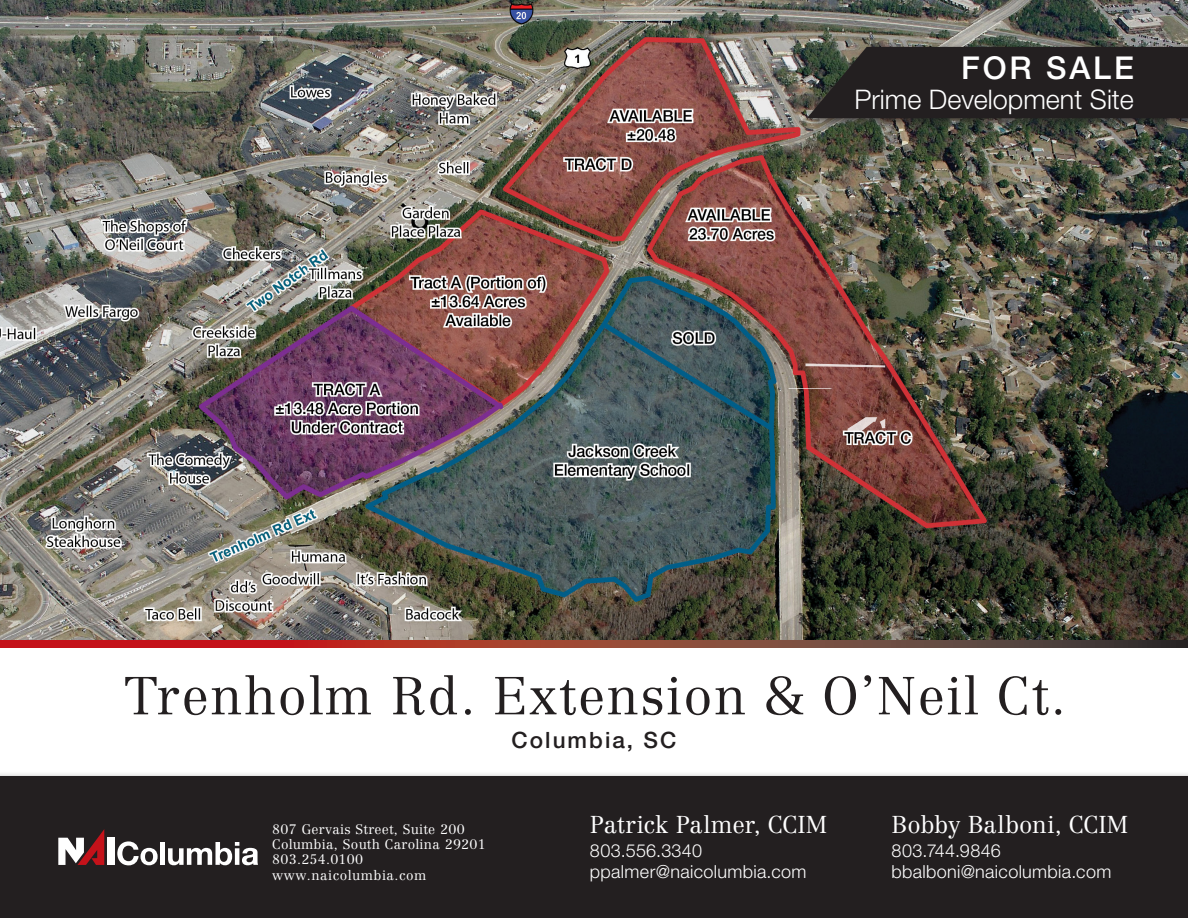
<style>
.page{position:relative;width:1188px;height:918px;background:#fff}
.page>*{position:absolute;margin:0;border:0;box-sizing:border-box;transform-origin:0 0}
.t1{font:300 52.5px "Centennial LT Std";letter-spacing:.03em;color:#231f20}
.t2{font:500 31.5px "Helvetica Neue LT Std";letter-spacing:.09em;color:#fff}
.t3{font:300 27px "Helvetica Neue LT Std";color:#fff}
.t4{font:300 24px "Centennial LT Std";letter-spacing:-.01em;color:#fff}
.t5{font:500 22.5px "Helvetica Neue LT Std";letter-spacing:.09em;color:#231f20}
.t6{font:300 18px "Helvetica Neue LT Std";letter-spacing:.02em;color:#fff}
.t7{font:300 13.5px "Centennial LT Std";letter-spacing:.02em;color:#fff}
.t8{font:300 13.5px "Centennial LT Std";letter-spacing:.04em;color:#fff}
</style>
<div class="page">
<div style="left:0;top:772px;width:1188px;height:146px;background:#231f20;opacity:.65"></div>
<div style="left:0;top:777px;width:1188px;height:141px;background:#231f20"></div>
<img style="left:0;top:0;width:1188px;height:640px">
<svg style="left:848px;top:417px;width:37px;height:14px"></svg>
<svg style="left:788px;top:388px;width:44px;height:1px"></svg>
<svg style="left:805px;top:363px;width:80px;height:4px"></svg>
<svg style="left:58px;top:829px;width:46px;height:36px"></svg>
<div style="left:107px;top:838px;width:7px;height:27px;background:#fff"></div>
<svg style="left:117px;top:841px;width:41px;height:24px"></svg>
<div style="left:160px;top:842px;width:5px;height:23px;background:#fff"></div>
<svg style="left:168px;top:842px;width:90px;height:23px"></svg>
<svg style="left:0;top:640px;width:1188px;height:7px;background:#91352e"></svg>
<div style="left:803px;top:42px;width:385px;height:88px;background:#231f20;opacity:.65"></div>
<svg style="left:807px;top:47px;width:381px;height:71px;background:#262322"></svg>
<p class="t2" style="left:961px;top:49px;width:174px">FOR SALE</p>
<p class="t3" style="left:854px;top:83px;width:281px">Prime Development Site</p>
<p class="t1" style="left:124px;top:665px;width:944px">Trenholm Rd. Extension &amp; O’Neil Ct.</p>
<p class="t7" style="left:272px;top:822px;width:194px">807 Gervais Street, Suite 200</p>
<p class="t7" style="left:272px;top:837px;width:215px">Columbia, South Carolina 29201</p>
<p class="t7" style="left:272px;top:852px;width:92px">803.254.0100</p>
<p class="t8" style="left:272px;top:867px;width:156px">www.naicolumbia.com</p>
<p class="t5" style="left:512px;top:727px;width:166px">Columbia, SC</p>
<p class="t4" style="left:590px;top:810px;width:239px">Patrick Palmer, CCIM</p>
<p class="t6" style="left:590px;top:839px;width:114px">803.556.3340</p>
<p class="t6" style="left:590px;top:861px;width:218px">ppalmer@naicolumbia.com</p>
<p class="t4" style="left:892px;top:810px;width:238px">Bobby Balboni, CCIM</p>
<p class="t6" style="left:892px;top:839px;width:111px">803.744.9846</p>
<p class="t6" style="left:892px;top:861px;width:221px">bbalboni@naicolumbia.com</p>
</div>
